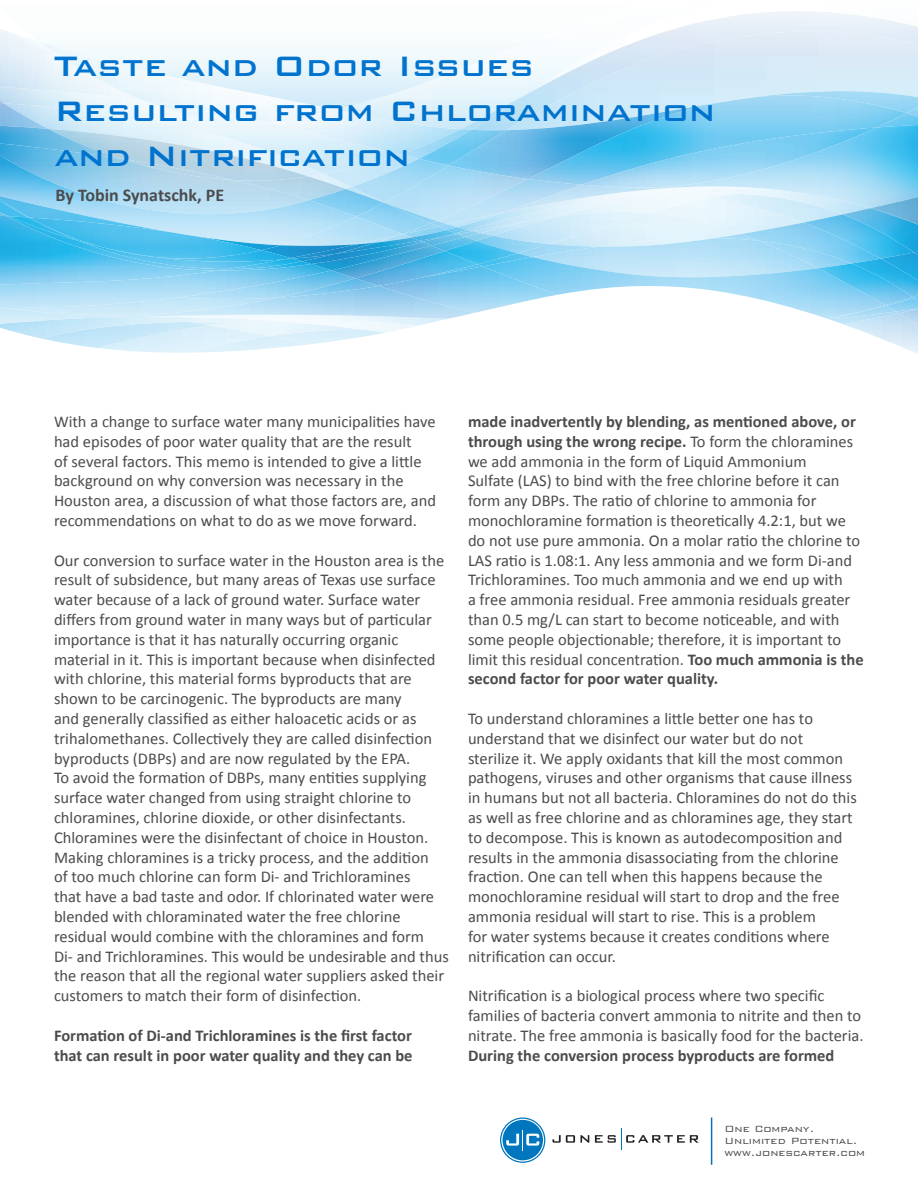
<style>
.page{position:relative;width:918px;height:1188px;background:#fff}
.page>*{position:absolute;margin:0;border:0;box-sizing:border-box;transform-origin:0 0}
.t1{font:500 37.5px/45px "Bank Gothic BT";color:#0073ce}
.t2{font:700 18px "Calibri";color:#4b4c4d}
.t3{font:16.5px/19.8px "Calibri";color:#4b4c4d}
.t4{font:700 16.5px/19.8px "Calibri";color:#4b4c4d}
.t5{font:300 12px/12px "Bank Gothic BT";color:#4b4c4d}
.s1{font-weight:700}
</style>
<div class="page">
<svg style="left:552px;top:1135px;width:37px;height:8px"></svg>
<svg style="left:595px;top:1129px;width:104px;height:21px"></svg>
<svg style="left:500px;top:1118px;width:45px;height:45px"></svg>
<hr style="left:711px;top:1118px;width:1px;height:47px;background:#0970b9">
<svg style="left:0;top:11px;width:918px;height:343px"></svg>
<p class="t1" style="left:54px;top:43px;width:663px">Taste and Odor Issues<br>Resulting from Chloramination and Nitrification</p>
<p class="t2" style="left:56px;top:183px;width:170px">By Tobin Synatschk, PE</p>
<p class="t3" style="left:54px;top:412px;width:384px">With a change to surface water many municipalities have had episodes of poor water quality that are the result<br>of several factors. This memo is intended to give a little background on why conversion was necessary in the Houston area, a discussion of what those factors are, and recommendations on what to do as we move forward.</p>
<p class="t3" style="left:54px;top:550px;width:396px">Our conversion to surface water in the Houston area is the result of subsidence, but many areas of Texas use surface water because of a lack of ground water. Surface water differs from ground water in many ways but of particular importance is that it has naturally occurring organic material in it. This is important because when disinfected with chlorine, this material forms byproducts that are shown to be carcinogenic. The byproducts are many<br>and generally classified as either haloacetic acids or as trihalomethanes. Collectively they are called disinfection byproducts (DBPs) and are now regulated by the EPA.<br>To avoid the formation of DBPs, many entities supplying surface water changed from using straight chlorine to chloramines, chlorine dioxide, or other disinfectants.<br>Chloramines were the disinfectant of choice in Houston.<br>Making chloramines is a tricky process, and the addition<br>of too much chlorine can form Di- and Trichloramines<br>that have a bad taste and odor. If chlorinated water were blended with chloraminated water the free chlorine residual would combine with the chloramines and form<br>Di- and Trichloramines. This would be undesirable and thus the reason that all the regional water suppliers asked their customers to match their form of disinfection.</p>
<p class="t4" style="left:54px;top:1026px;width:360px">Formation of Di-and Trichloramines is the first factor that can result in poor water quality and they can be</p>
<p class="t3" style="left:468px;top:412px;width:397px"><span class="s1">made inadvertently by blending, as mentioned above, or through using the wrong recipe.</span> To form the chloramines we add ammonia in the form of Liquid Ammonium<br>Sulfate (LAS) to bind with the free chlorine before it can form any DBPs. The ratio of chlorine to ammonia for monochloramine formation is theoretically 4.2:1, but we do not use pure ammonia. On a molar ratio the chlorine to LAS ratio is 1.08:1. Any less ammonia and we form Di-and Trichloramines. Too much ammonia and we end up with<br>a free ammonia residual. Free ammonia residuals greater than 0.5 mg/L can start to become noticeable, and with some people objectionable; therefore, it is important to limit this residual concentration. <span class="s1">Too much ammonia is the second factor for poor water quality.</span></p>
<p class="t3" style="left:468px;top:709px;width:390px">To understand chloramines a little better one has to understand that we disinfect our water but do not sterilize it. We apply oxidants that kill the most common pathogens, viruses and other organisms that cause illness in humans but not all bacteria. Chloramines do not do this as well as free chlorine and as chloramines age, they start to decompose. This is known as autodecomposition and results in the ammonia disassociating from the chlorine fraction. One can tell when this happens because the monochloramine residual will start to drop and the free ammonia residual will start to rise. This is a problem<br>for water systems because it creates conditions where nitrification can occur.</p>
<p class="t3" style="left:468px;top:986px;width:397px">Nitrification is a biological process where two specific families of bacteria convert ammonia to nitrite and then to nitrate. The free ammonia is basically food for the bacteria.<br><span class="s1">During the conversion process byproducts are formed</span></p>
<p class="t5" style="left:724px;top:1123px;width:142px">One Company.<br>Unlimited Potential. www.jonescarter.com</p>
</div>
